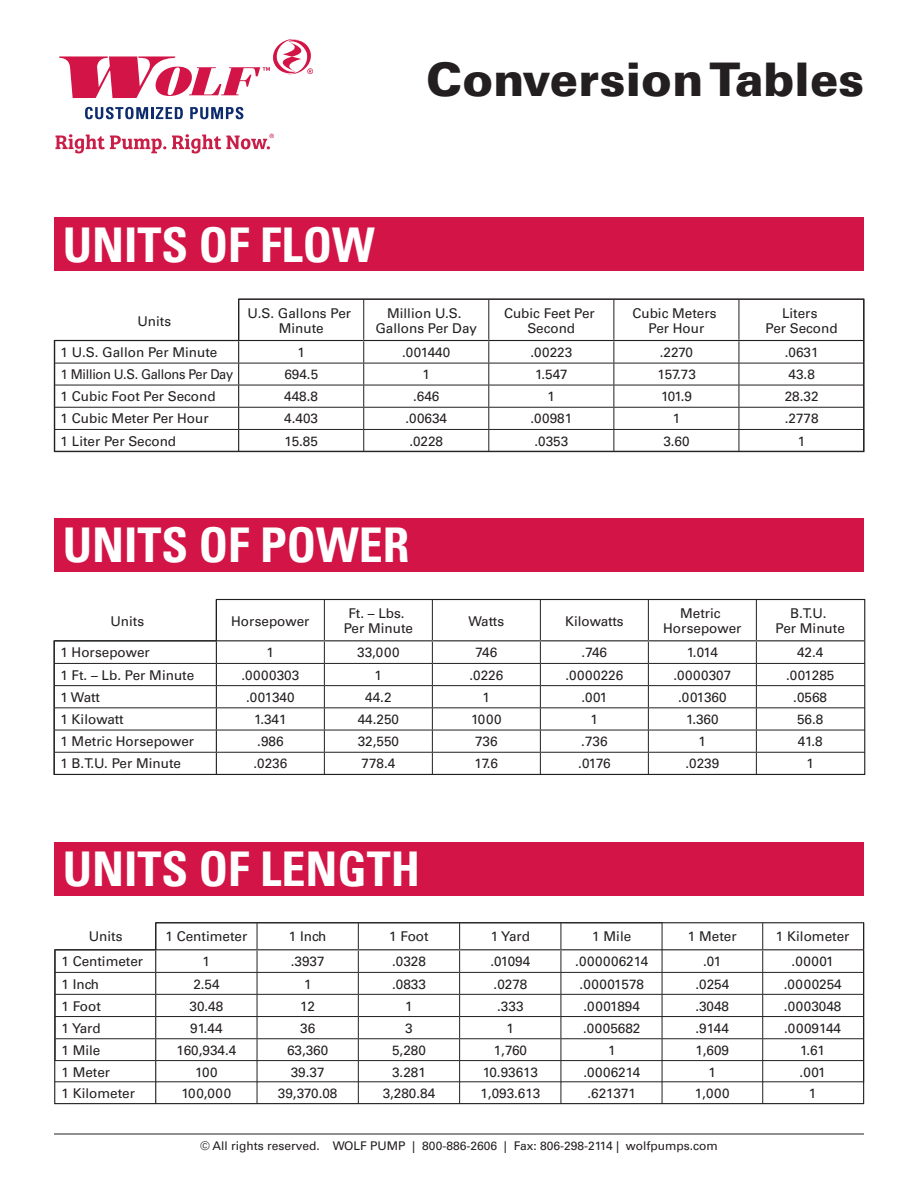
<style>
.page{position:relative;width:918px;height:1188px;background:#fff}
.page>*{position:absolute;margin:0;border:0;box-sizing:border-box;transform-origin:0 0}
.t1{font:700 condensed 48px "Univers LT Pro";color:#fff}
.t2{font:900 46.5px "Univers LT Pro 75";color:#231f20}
.t3{font:13.5px/15px "Univers LT Pro 55 Roman";color:#231f20;text-align:center}
.t4{font:13.5px "Univers LT Pro 55 Roman";letter-spacing:.02em;color:#231f20}
.t5{font:13.5px "Univers LT Pro 55 Roman";letter-spacing:-.025em;color:#231f20;scale:.95 1}
.t6{font:12px "Univers LT Pro 55 Roman";color:#231f20}
</style>
<div class="page">
<svg style="left:53px;top:298px;width:812px;height:154px"></svg>
<div style="left:54px;top:217px;width:810px;height:54px;background:#d21446"></div>
<svg style="left:53px;top:598px;width:813px;height:177px"></svg>
<div style="left:54px;top:518px;width:810px;height:54px;background:#d21446"></div>
<svg style="left:54px;top:922px;width:811px;height:183px"></svg>
<div style="left:54px;top:842px;width:810px;height:54px;background:#d21446"></div>
<svg style="left:55px;top:134px;width:111px;height:19px"></svg>
<svg style="left:85px;top:107px;width:98px;height:12px"></svg>
<svg style="left:190px;top:107px;width:53px;height:12px"></svg>
<svg style="left:59px;top:39px;width:254px;height:59px"></svg>
<svg style="left:172px;top:134px;width:102px;height:19px"></svg>
<hr style="left:54px;top:1134px;width:810px;height:1px;background:#231f20">
<h1 class="t1" style="left:63px;top:215px;width:313px">UNITS OF FLOW</h1>
<h2 class="t2" style="left:426px;top:47px;width:440px">Conversion Tables</h2>
<p class="t3" style="left:137px;top:313px;width:35px">Units</p>
<p class="t3" style="left:248px;top:305px;width:105px">U.S. Gallons Per<br>Minute</p>
<p class="t3" style="left:375px;top:305px;width:103px">Million U.S.<br>Gallons Per Day</p>
<p class="t3" style="left:504px;top:305px;width:92px">Cubic Feet Per<br>Second</p>
<p class="t3" style="left:632px;top:305px;width:86px">Cubic Meters<br>Per Hour</p>
<p class="t3" style="left:766px;top:305px;width:74px">Liters<br>Per Second</p>
<p class="t3" style="left:61px;top:344px;width:158px">1 U.S. Gallon Per Minute</p>
<p class="t3" style="left:297px;top:344px;width:9px">1</p>
<p class="t3" style="left:402px;top:344px;width:50px">.001440</p>
<p class="t3" style="left:530px;top:344px;width:43px">.00223</p>
<p class="t3" style="left:660px;top:344px;width:35px">.2270</p>
<p class="t3" style="left:785px;top:344px;width:35px">.0631</p>
<p class="t5" style="left:61px;top:365px;width:183px">1 Million U.S. Gallons Per Day</p>
<p class="t3" style="left:284px;top:366px;width:35px">694.5</p>
<p class="t3" style="left:423px;top:366px;width:9px">1</p>
<p class="t3" style="left:535px;top:366px;width:34px">1.547</p>
<p class="t3" style="left:657px;top:366px;width:40px">157.73</p>
<p class="t3" style="left:789px;top:366px;width:28px">43.8</p>
<p class="t3" style="left:61px;top:388px;width:157px">1 Cubic Foot Per Second</p>
<p class="t3" style="left:284px;top:388px;width:35px">448.8</p>
<p class="t3" style="left:413px;top:388px;width:28px">.646</p>
<p class="t3" style="left:548px;top:388px;width:9px">1</p>
<p class="t3" style="left:661px;top:388px;width:32px">101.9</p>
<p class="t3" style="left:785px;top:388px;width:35px">28.32</p>
<p class="t3" style="left:61px;top:411px;width:150px">1 Cubic Meter Per Hour</p>
<p class="t3" style="left:284px;top:411px;width:35px">4.403</p>
<p class="t3" style="left:405px;top:411px;width:43px">.00634</p>
<p class="t3" style="left:530px;top:411px;width:43px">.00981</p>
<p class="t3" style="left:673px;top:411px;width:9px">1</p>
<p class="t3" style="left:785px;top:411px;width:35px">.2778</p>
<p class="t3" style="left:61px;top:433px;width:117px">1 Liter Per Second</p>
<p class="t3" style="left:284px;top:433px;width:35px">15.85</p>
<p class="t3" style="left:409px;top:433px;width:35px">.0228</p>
<p class="t3" style="left:534px;top:433px;width:35px">.0353</p>
<p class="t3" style="left:663px;top:433px;width:28px">3.60</p>
<p class="t3" style="left:798px;top:433px;width:9px">1</p>
<h1 class="t1" style="left:63px;top:516px;width:348px">UNITS OF POWER</h1>
<p class="t3" style="left:110px;top:613px;width:35px">Units</p>
<p class="t3" style="left:231px;top:613px;width:80px">Horsepower</p>
<p class="t3" style="left:344px;top:605px;width:71px">Ft. – Lbs.<br>Per Minute</p>
<p class="t3" style="left:469px;top:613px;width:37px">Watts</p>
<p class="t3" style="left:565px;top:613px;width:60px">Kilowatts</p>
<p class="t3" style="left:663px;top:605px;width:80px">Metric<br>Horsepower</p>
<p class="t3" style="left:776px;top:605px;width:71px">B.T.U.<br>Per Minute</p>
<p class="t3" style="left:60px;top:645px;width:91px">1 Horsepower</p>
<p class="t3" style="left:267px;top:645px;width:9px">1</p>
<p class="t3" style="left:357px;top:645px;width:44px">33,000</p>
<p class="t3" style="left:475px;top:645px;width:23px">746</p>
<p class="t3" style="left:582px;top:645px;width:27px">.746</p>
<p class="t3" style="left:687px;top:645px;width:33px">1.014</p>
<p class="t3" style="left:797px;top:645px;width:28px">42.4</p>
<p class="t3" style="left:60px;top:667px;width:135px">1 Ft. – Lb. Per Minute</p>
<p class="t4" style="left:241px;top:665px;width:59px">.0000303</p>
<p class="t3" style="left:375px;top:667px;width:9px">1</p>
<p class="t3" style="left:469px;top:667px;width:35px">.0226</p>
<p class="t4" style="left:565px;top:665px;width:59px">.0000226</p>
<p class="t4" style="left:673px;top:665px;width:59px">.0000307</p>
<p class="t3" style="left:786px;top:667px;width:50px">.001285</p>
<p class="t3" style="left:60px;top:689px;width:41px">1 Watt</p>
<p class="t3" style="left:246px;top:689px;width:50px">.001340</p>
<p class="t3" style="left:365px;top:689px;width:28px">44.2</p>
<p class="t3" style="left:483px;top:689px;width:9px">1</p>
<p class="t3" style="left:581px;top:689px;width:28px">.001</p>
<p class="t3" style="left:678px;top:689px;width:50px">.001360</p>
<p class="t3" style="left:793px;top:689px;width:35px">.0568</p>
<p class="t3" style="left:60px;top:711px;width:65px">1 Kilowatt</p>
<p class="t3" style="left:254px;top:711px;width:34px">1.341</p>
<p class="t3" style="left:358px;top:711px;width:43px">44.250</p>
<p class="t3" style="left:471px;top:711px;width:32px">1000</p>
<p class="t3" style="left:591px;top:711px;width:9px">1</p>
<p class="t3" style="left:686px;top:711px;width:34px">1.360</p>
<p class="t3" style="left:797px;top:711px;width:28px">56.8</p>
<p class="t3" style="left:60px;top:733px;width:135px">1 Metric Horsepower</p>
<p class="t3" style="left:257px;top:733px;width:28px">.986</p>
<p class="t3" style="left:358px;top:733px;width:43px">32,550</p>
<p class="t3" style="left:475px;top:733px;width:24px">736</p>
<p class="t3" style="left:581px;top:733px;width:28px">.736</p>
<p class="t3" style="left:699px;top:733px;width:9px">1</p>
<p class="t3" style="left:798px;top:733px;width:26px">41.8</p>
<p class="t3" style="left:60px;top:756px;width:122px">1 B.T.U. Per Minute</p>
<p class="t3" style="left:254px;top:756px;width:35px">.0236</p>
<p class="t3" style="left:362px;top:756px;width:35px">778.4</p>
<p class="t3" style="left:475px;top:756px;width:25px">17.6</p>
<p class="t3" style="left:578px;top:756px;width:34px">.0176</p>
<p class="t3" style="left:686px;top:756px;width:35px">.0239</p>
<p class="t3" style="left:806px;top:756px;width:9px">1</p>
<h1 class="t1" style="left:63px;top:840px;width:359px">UNITS OF LENGTH</h1>
<p class="t3" style="left:89px;top:928px;width:35px">Units</p>
<p class="t3" style="left:165px;top:928px;width:83px">1 Centimeter</p>
<p class="t3" style="left:289px;top:928px;width:39px">1 Inch</p>
<p class="t3" style="left:389px;top:928px;width:41px">1 Foot</p>
<p class="t3" style="left:491px;top:928px;width:41px">1 Yard</p>
<p class="t3" style="left:592px;top:928px;width:41px">1 Mile</p>
<p class="t3" style="left:61px;top:954px;width:83px">1 Centimeter</p>
<p class="t3" style="left:203px;top:954px;width:9px">1</p>
<p class="t3" style="left:291px;top:954px;width:35px">.3937</p>
<p class="t3" style="left:392px;top:954px;width:35px">.0328</p>
<p class="t3" style="left:490px;top:954px;width:41px">.01094</p>
<p class="t4" style="left:575px;top:952px;width:74px">.000006214</p>
<p class="t3" style="left:62px;top:976px;width:39px">1 Inch</p>
<p class="t3" style="left:193px;top:976px;width:28px">2.54</p>
<p class="t3" style="left:304px;top:976px;width:9px">1</p>
<p class="t3" style="left:392px;top:976px;width:35px">.0833</p>
<p class="t3" style="left:494px;top:976px;width:35px">.0278</p>
<p class="t3" style="left:580px;top:976px;width:66px">.00001578</p>
<p class="t3" style="left:61px;top:998px;width:41px">1 Foot</p>
<p class="t3" style="left:190px;top:998px;width:35px">30.48</p>
<p class="t3" style="left:300px;top:998px;width:16px">12</p>
<p class="t3" style="left:405px;top:998px;width:9px">1</p>
<p class="t3" style="left:497px;top:998px;width:28px">.333</p>
<p class="t3" style="left:584px;top:998px;width:58px">.0001894</p>
<p class="t3" style="left:61px;top:1020px;width:41px">1 Yard</p>
<p class="t3" style="left:190px;top:1020px;width:34px">91.44</p>
<p class="t3" style="left:300px;top:1020px;width:17px">36</p>
<p class="t3" style="left:405px;top:1020px;width:9px">3</p>
<p class="t3" style="left:507px;top:1020px;width:9px">1</p>
<p class="t3" style="left:583px;top:1020px;width:59px">.0005682</p>
<p class="t3" style="left:176px;top:1042px;width:61px">160,934.4</p>
<p class="t3" style="left:287px;top:1042px;width:43px">63,360</p>
<p class="t3" style="left:392px;top:1042px;width:35px">5,280</p>
<p class="t3" style="left:608px;top:1042px;width:9px">1</p>
<p class="t3" style="left:776px;top:923px;width:75px;line-height:25.7px">1 Kilometer .00001</p>
<p class="t3" style="left:784px;top:972px;width:59px;line-height:22px;text-align:justify">.0000254 .0003048 .0009144</p>
<p class="t3" style="left:688px;top:923px;width:50px;line-height:25.7px">1 Meter .01</p>
<p class="t3" style="left:695px;top:972px;width:35px;line-height:22px;text-align:justify">.0254 .3048 .9144<br>1,609</p>
<p class="t3" style="left:61px;top:1042px;width:41px">1 Mile</p>
<p class="t3" style="left:494px;top:1042px;width:35px">1,760</p>
<p class="t3" style="left:61px;top:1064px;width:50px">1 Meter</p>
<p class="t3" style="left:195px;top:1064px;width:24px">100</p>
<p class="t3" style="left:291px;top:1064px;width:35px">39.37</p>
<p class="t3" style="left:392px;top:1064px;width:35px">3.281</p>
<p class="t3" style="left:483px;top:1064px;width:57px">10.93613</p>
<p class="t3" style="left:583px;top:1064px;width:58px">.0006214</p>
<p class="t3" style="left:708px;top:1064px;width:9px">1</p>
<p class="t3" style="left:800px;top:1064px;width:28px">.001</p>
<p class="t3" style="left:61px;top:1085px;width:75px">1 Kilometer</p>
<p class="t3" style="left:182px;top:1085px;width:51px">100,000</p>
<p class="t3" style="left:278px;top:1085px;width:61px">39,370.08</p>
<p class="t3" style="left:383px;top:1085px;width:54px">3,280.84</p>
<p class="t3" style="left:480px;top:1085px;width:61px">1,093.613</p>
<p class="t3" style="left:587px;top:1085px;width:50px">.621371</p>
<p class="t3" style="left:695px;top:1085px;width:36px">1,000</p>
<p class="t3" style="left:809px;top:1085px;width:9px">1</p>
<p class="t3" style="left:800px;top:1042px;width:26px">1.61</p>
<p class="t6" style="left:200px;top:1137px;width:519px">© All rights reserved. WOLF PUMP | 800-886-2606 | Fax: 806-298-2114 | wolfpumps.com</p>
</div>
